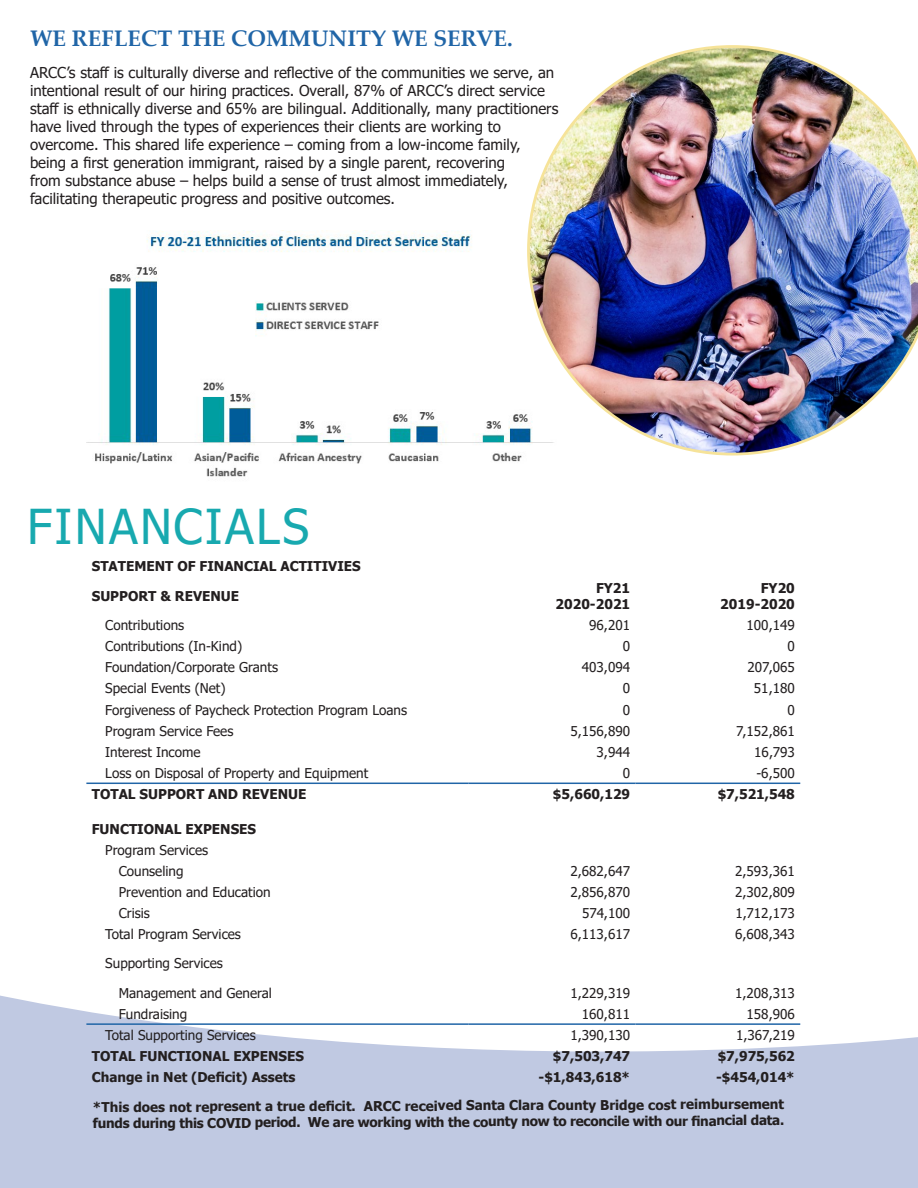
<style>
.page{position:relative;width:918px;height:1188px;background:#fff}
.page>*{position:absolute;margin:0;border:0;box-sizing:border-box;transform-origin:0 0}
.t1{font:48px "Tahoma";letter-spacing:.05em;color:#18a9af}
.t2{font:700 22.5px "Palatino Linotype";color:#2065a7}
.t3{font:15px/18px "Tahoma";color:#231f20}
.Table_items{font:13.5px "Tahoma";color:#231f20}
.Table_header{font:700 13.5px/16.2px "Tahoma";color:#231f20}
</style>
<div class="page">
<svg style="left:0;top:782px;width:918px;height:406px"></svg>
<hr style="left:86px;top:783px;width:383px;height:1px;background:#2065a7">
<hr style="left:469px;top:783px;width:167px;height:1px;background:#2065a7">
<hr style="left:636px;top:783px;width:164px;height:1px;background:#2065a7">
<hr style="left:86px;top:1023px;width:383px;height:2px;background:#2065a7">
<hr style="left:469px;top:1023px;width:167px;height:2px;background:#2065a7">
<hr style="left:636px;top:1023px;width:164px;height:2px;background:#2065a7">
<img style="left:86px;top:230px;width:441px;height:247px">
<img style="left:527px;top:45px;width:391px;height:411px">
<p class="t2" style="left:30px;top:23px;width:484px">WE REFLECT THE COMMUNITY WE SERVE.</p>
<p class="t3" style="left:30px;top:64px;width:530px">ARCC’s staff is culturally diverse and reflective of the communities we serve, an intentional result of our hiring practices. Overall, 87% of ARCC’s direct service staff is ethnically diverse and 65% are bilingual. Additionally, many practitioners have lived through the types of experiences their clients are working to overcome. This shared life experience – coming from a low-income family, being a first generation immigrant, raised by a single parent, recovering<br>from substance abuse – helps build a sense of trust almost immediately, facilitating therapeutic progress and positive outcomes.</p>
<p class="t1" style="left:27px;top:494px;width:284px">FINANCIALS</p>
<p class="Table_header" style="left:92px;top:559px;width:270px">STATEMENT OF FINANCIAL ACTITIVIES</p>
<p class="Table_header" style="left:92px;top:588px;width:149px">SUPPORT &amp; REVENUE</p>
<p class="Table_header" style="left:596px;top:580px;width:36px">FY21</p>
<p class="Table_header" style="left:556px;top:596px;width:76px">2020-2021</p>
<p class="Table_header" style="left:761px;top:580px;width:36px">FY20</p>
<p class="Table_header" style="left:720px;top:596px;width:76px">2019-2020</p>
<p class="Table_items" style="left:105px;top:616px;width:80px">Contributions</p>
<p class="Table_items" style="left:589px;top:616px;width:42px">96,201</p>
<p class="Table_items" style="left:747px;top:616px;width:50px">100,149</p>
<p class="Table_items" style="left:105px;top:637px;width:138px">Contributions (In-Kind)</p>
<p class="Table_items" style="left:623px;top:637px;width:9px">0</p>
<p class="Table_items" style="left:788px;top:637px;width:9px">0</p>
<p class="Table_items" style="left:105px;top:658px;width:174px">Foundation/Corporate Grants</p>
<p class="Table_items" style="left:582px;top:658px;width:50px">403,094</p>
<p class="Table_items" style="left:748px;top:658px;width:49px">207,065</p>
<p class="Table_items" style="left:105px;top:679px;width:122px">Special Events (Net)</p>
<p class="Table_items" style="left:623px;top:679px;width:9px">0</p>
<p class="Table_items" style="left:754px;top:679px;width:42px">51,180</p>
<p class="Table_items" style="left:105px;top:701px;width:303px">Forgiveness of Paycheck Protection Program Loans</p>
<p class="Table_items" style="left:623px;top:701px;width:9px">0</p>
<p class="Table_items" style="left:788px;top:701px;width:9px">0</p>
<p class="Table_items" style="left:105px;top:722px;width:130px">Program Service Fees</p>
<p class="Table_items" style="left:570px;top:722px;width:61px">5,156,890</p>
<p class="Table_items" style="left:736px;top:722px;width:60px">7,152,861</p>
<p class="Table_items" style="left:105px;top:743px;width:97px">Interest Income</p>
<p class="Table_items" style="left:597px;top:743px;width:35px">3,944</p>
<p class="Table_items" style="left:754px;top:743px;width:42px">16,793</p>
<p class="Table_items" style="left:105px;top:764px;width:264px">Loss on Disposal of Property and Equipment</p>
<p class="Table_items" style="left:623px;top:764px;width:9px">0</p>
<p class="Table_items" style="left:756px;top:764px;width:40px">-6,500</p>
<p class="Table_header" style="left:92px;top:787px;width:216px">TOTAL SUPPORT AND REVENUE</p>
<p class="Table_header" style="left:553px;top:787px;width:79px">$5,660,129</p>
<p class="Table_header" style="left:718px;top:787px;width:79px">$7,521,548</p>
<p class="Table_header" style="left:92px;top:821px;width:166px">FUNCTIONAL EXPENSES</p>
<p class="Table_items" style="left:105px;top:841px;width:104px">Program Services</p>
<p class="Table_items" style="left:119px;top:862px;width:66px">Counseling</p>
<p class="Table_items" style="left:570px;top:862px;width:61px">2,682,647</p>
<p class="Table_items" style="left:735px;top:862px;width:61px">2,593,361</p>
<p class="Table_items" style="left:119px;top:883px;width:153px">Prevention and Education</p>
<p class="Table_items" style="left:570px;top:883px;width:61px">2,856,870</p>
<p class="Table_items" style="left:735px;top:883px;width:61px">2,302,809</p>
<p class="Table_items" style="left:119px;top:904px;width:33px">Crisis</p>
<p class="Table_items" style="left:582px;top:904px;width:50px">574,100</p>
<p class="Table_items" style="left:735px;top:904px;width:61px">1,712,173</p>
<p class="Table_items" style="left:105px;top:925px;width:137px">Total Program Services</p>
<p class="Table_items" style="left:570px;top:925px;width:61px">6,113,617</p>
<p class="Table_items" style="left:735px;top:925px;width:61px">6,608,343</p>
<p class="Table_items" style="left:105px;top:954px;width:119px">Supporting Services</p>
<p class="Table_items" style="left:119px;top:984px;width:155px">Management and General</p>
<p class="Table_items" style="left:570px;top:984px;width:61px">1,229,319</p>
<p class="Table_items" style="left:735px;top:984px;width:61px">1,208,313</p>
<p class="Table_items" style="left:119px;top:1005px;width:70px">Fundraising</p>
<p class="Table_items" style="left:582px;top:1005px;width:50px">160,811</p>
<p class="Table_items" style="left:747px;top:1005px;width:50px">158,906</p>
<p class="Table_items" style="left:105px;top:1026px;width:152px">Total Supporting Services</p>
<p class="Table_items" style="left:570px;top:1026px;width:61px">1,390,130</p>
<p class="Table_items" style="left:736px;top:1026px;width:60px">1,367,219</p>
<p class="Table_header" style="left:92px;top:1049px;width:214px">TOTAL FUNCTIONAL EXPENSES</p>
<p class="Table_header" style="left:553px;top:1049px;width:79px">$7,503,747</p>
<p class="Table_header" style="left:718px;top:1049px;width:79px">$7,975,562</p>
<p class="Table_header" style="left:92px;top:1070px;width:205px">Change in Net (Deficit) Assets</p>
<p class="Table_header" style="left:539px;top:1070px;width:93px">-$1,843,618*</p>
<p class="Table_header" style="left:716px;top:1070px;width:80px">-$454,014*</p>
<p class="Table_header" style="left:93px;top:1098px;width:693px">*This does not represent a true deficit. ARCC received Santa Clara County Bridge cost reimbursement funds during this COVID period. We are working with the county now to reconcile with our financial data.</p>
</div>
